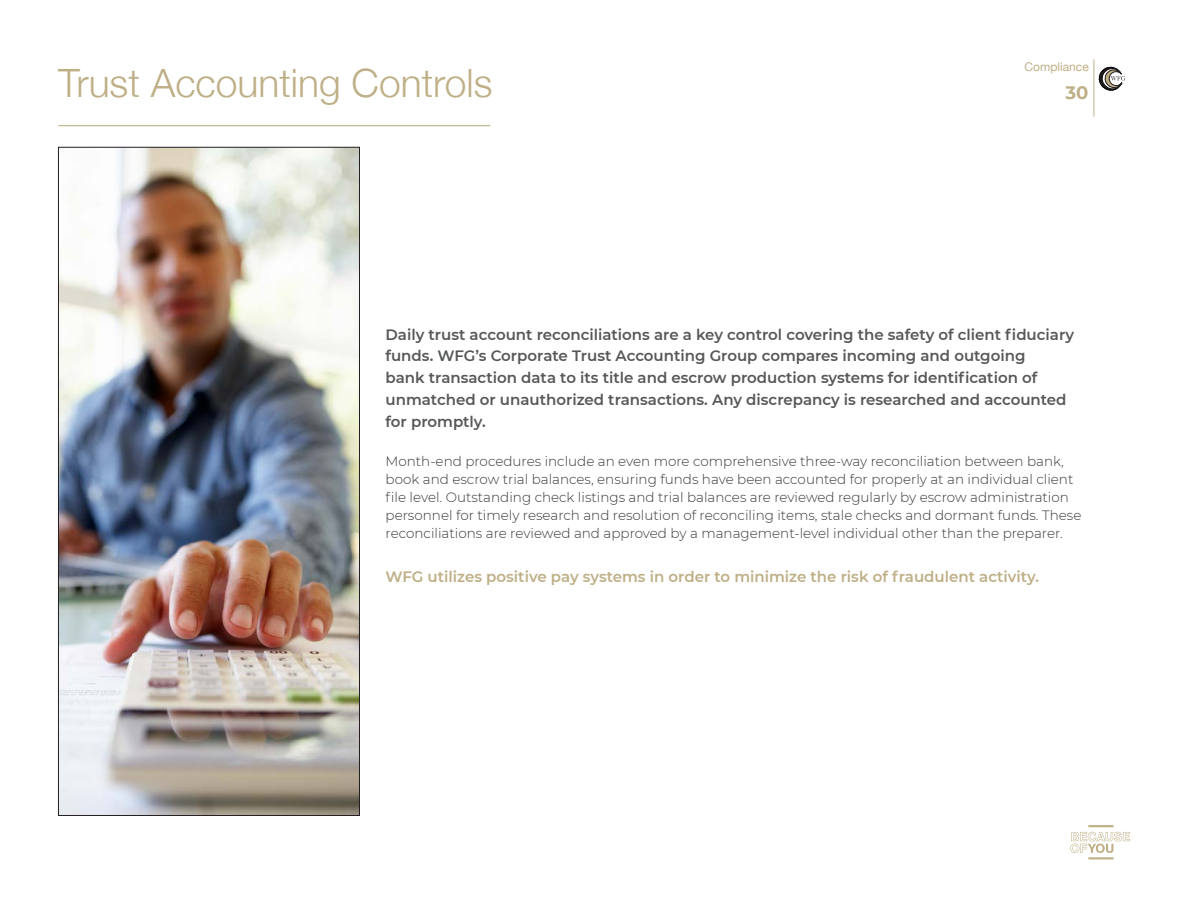
<style>
.page{position:relative;width:1188px;height:918px;background:#fff}
.page>*{position:absolute;margin:0;border:0;box-sizing:border-box;transform-origin:0 0}
.t1{font:300 39px "Helvetica Neue";color:#beaf86}
.t2{font:700 18px "Montserrat";color:#beaf86}
.t3{font:600 15px/21.8px "Montserrat";color:#565757}
.t4{font:600 15px "Montserrat";color:#beaf86}
.t5{font:300 13.5px/18px "Montserrat";color:#373838}
.t6{font:12px "Helvetica Neue";color:#beaf86}
</style>
<div class="page">
<svg style="left:1098px;top:66px;width:28px;height:25px"></svg>
<hr style="left:1094px;top:59px;width:1px;height:58px;background:#beaf86">
<svg style="left:1070px;top:825px;width:60px;height:34px"></svg>
<img style="left:60px;top:149px;width:298px;height:665px">
<hr style="left:58px;top:125px;width:432px;height:1px;background:#beaf86">
<p class="t1" style="left:58px;top:52px;width:436px">Trust Accounting Controls</p>
<p class="t6" style="left:1025px;top:58px;width:66px">Compliance</p>
<h2 class="t2" style="left:1065px;top:80px;width:24px">30</h2>
<p class="t3" style="left:386px;top:323px;width:690px">Daily trust account reconciliations are a key control covering the safety of client fiduciary funds. WFG’s Corporate Trust Accounting Group compares incoming and outgoing<br>bank transaction data to its title and escrow production systems for identification of unmatched or unauthorized transactions. Any discrepancy is researched and accounted for promptly.</p>
<p class="t5" style="left:386px;top:452px;width:697px">Month-end procedures include an even more comprehensive three-way reconciliation between bank, book and escrow trial balances, ensuring funds have been accounted for properly at an individual client file level. Outstanding check listings and trial balances are reviewed regularly by escrow administration personnel for timely research and resolution of reconciling items, stale checks and dormant funds. These reconciliations are reviewed and approved by a management-level individual other than the preparer.</p>
<p class="t4" style="left:386px;top:566px;width:655px">WFG utilizes positive pay systems in order to minimize the risk of fraudulent activity.</p>
</div>
